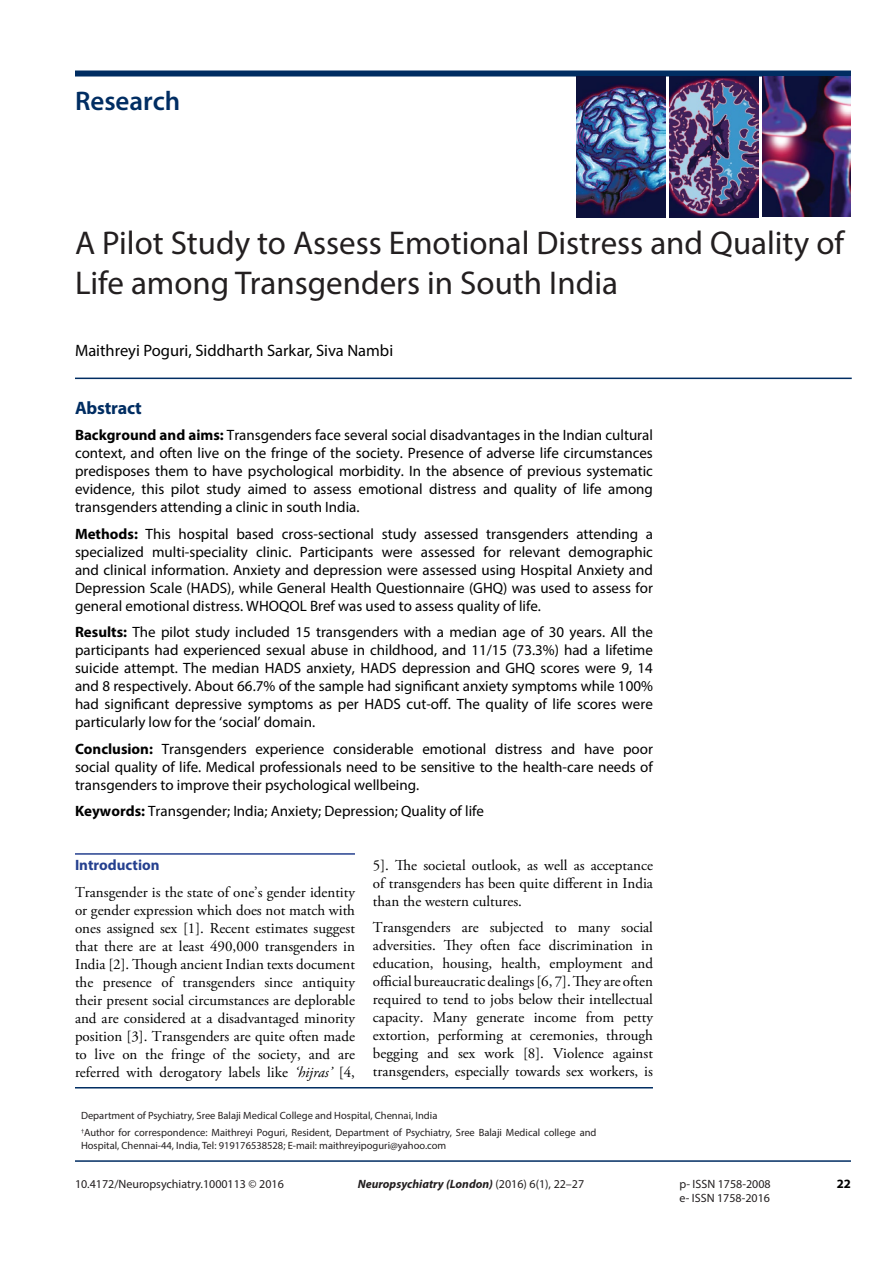
<style>
.page{position:relative;width:893px;height:1263px;background:#fff}
.page>*{position:absolute;margin:0;border:0;box-sizing:border-box;transform-origin:0 0}
.t1{font:33px/39.6px "Myriad Pro";color:#231f20}
.t2{font:600 27px "Myriad Pro";color:#002d62}
.t3{font:700 18px "Myriad Pro";letter-spacing:-.01em;color:#002d62}
.t4{font:16.5px "Myriad Pro";color:#000}
.t5{font:15px/18px "Myriad Pro";color:#000;text-align:justify}
.t6{font:15px/18px "Adobe Garamond Pro";color:#000;text-align:justify}
.t7{font:700 15px "Myriad Pro";color:#25408f}
.t8{font:700 12.75px "Myriad Pro";color:#000}
.t9{font:12px/14.4px "Myriad Pro";color:#231f20}
.t10{font:italic 700 12px "Myriad Pro";color:#231f20}
.t11{font:10.5px/16.8px "Myriad Pro";color:#231f20}
.s1{font-weight:700}
.s2{font-style:italic}
.s3{font-weight:400;font-style:normal}
</style>
<div class="page">
<div style="left:75px;top:71px;width:776px;height:6px;background:#002d62"></div>
<img style="left:576px;top:77px;width:89px;height:141px">
<img style="left:669px;top:77px;width:89px;height:140px">
<img style="left:763px;top:77px;width:88px;height:140px">
<hr style="left:75px;top:1160px;width:776px;height:2px;background:#002d62">
<hr style="left:75px;top:1087px;width:578px;height:1px;background:#002d62">
<hr style="left:75px;top:378px;width:777px;height:1px;background:#002d62">
<hr style="left:75px;top:853px;width:280px;height:2px;background:#25408f">
<h2 class="t2" style="left:75px;top:84px;width:107px">Research</h2>
<h1 class="t1" style="left:75px;top:223px;width:771px">A Pilot Study to Assess Emotional Distress and Quality of<br>Life among Transgenders in South India</h1>
<p class="t4" style="left:75px;top:341px;width:320px">Maithreyi Poguri, Siddharth Sarkar, Siva Nambi</p>
<p class="t3" style="left:75px;top:396px;width:68px">Abstract</p>
<p class="t5" style="left:75px;top:426px;width:579px"><span class="s1">Background and aims:</span> Transgenders face several social disadvantages in the Indian cultural context, and often live on the fringe of the society. Presence of adverse life circumstances predisposes them to have psychological morbidity. In the absence of previous systematic evidence, this pilot study aimed to assess emotional distress and quality of life among transgenders attending a clinic in south India.</p>
<p class="t5" style="left:75px;top:525px;width:579px"><span class="s1">Methods:</span> This hospital based cross-sectional study assessed transgenders attending a specialized multi-speciality clinic. Participants were assessed for relevant demographic and clinical information. Anxiety and depression were assessed using Hospital Anxiety and Depression Scale (HADS), while General Health Questionnaire (GHQ) was used to assess for general emotional distress. WHOQOL Bref was used to assess quality of life.</p>
<p class="t5" style="left:75px;top:623px;width:579px"><span class="s1">Results:</span> The pilot study included 15 transgenders with a median age of 30 years. All the participants had experienced sexual abuse in childhood, and 11/15 (73.3%) had a lifetime suicide attempt. The median HADS anxiety, HADS depression and GHQ scores were 9, 14 and 8 respectively. About 66.7% of the sample had significant anxiety symptoms while 100% had significant depressive symptoms as per HADS cut-off. The quality of life scores were particularly low for the ‘social’ domain.</p>
<p class="t5" style="left:75px;top:740px;width:579px"><span class="s1">Conclusion:</span> Transgenders experience considerable emotional distress and have poor social quality of life. Medical professionals need to be sensitive to the health-care needs of transgenders to improve their psychological wellbeing.</p>
<p class="t5" style="left:75px;top:802px;width:411px"><span class="s1">Keywords:</span> Transgender; India; Anxiety; Depression; Quality of life</p>
<p class="t7" style="left:75px;top:855px;width:86px">Introduction</p>
<p class="t6" style="left:75px;top:883px;width:281px">Transgender is the state of one’s gender identity or gender expression which does not match with ones assigned sex [1]. Recent estimates suggest that there are at least 490,000 transgenders in India [2]. Though ancient Indian texts document the presence of transgenders since antiquity their present social circumstances are deplorable and are considered at a disadvantaged minority position [3]. Transgenders are quite often made to live on the fringe of the society, and are referred with derogatory labels like <span class="s2">‘hijras’</span> [4,</p>
<p class="t6" style="left:373px;top:856px;width:281px">5]. The societal outlook, as well as acceptance of transgenders has been quite different in India than the western cultures.</p>
<p class="t6" style="left:373px;top:919px;width:281px">Transgenders are subjected to many social adversities. They often face discrimination in education, housing, health, employment and official bureaucratic dealings [6, 7]. They are often required to tend to jobs below their intellectual capacity. Many generate income from petty extortion, performing at ceremonies, through begging and sex work [8]. Violence against transgenders, especially towards sex workers, is</p>
<p class="t11" style="left:81px;top:1107px;width:517px">Department of Psychiatry, Sree Balaji Medical College and Hospital, Chennai, India<br><sup>†</sup>Author for correspondence: Maithreyi Poguri, Resident, Department of Psychiatry, Sree Balaji Medical college and</p>
<p class="t11" style="left:81px;top:1137px;width:367px">Hospital, Chennai-44, India, Tel: 919176538528; E-mail: maithreyipoguri@yahoo.com</p>
<p class="t9" style="left:75px;top:1176px;width:210px">10.4172/Neuropsychiatry.1000113 © 2016</p>
<p class="t9" style="left:679px;top:1176px;width:93px">p- ISSN 1758-2008 e- ISSN 1758-2016</p>
<p class="t10" style="left:358px;top:1176px;width:228px">Neuropsychiatry (London) <span class="s3">(2016) 6(1), 22–27</span></p>
<p class="t8" style="left:837px;top:1176px;width:16px">22</p>
</div>
